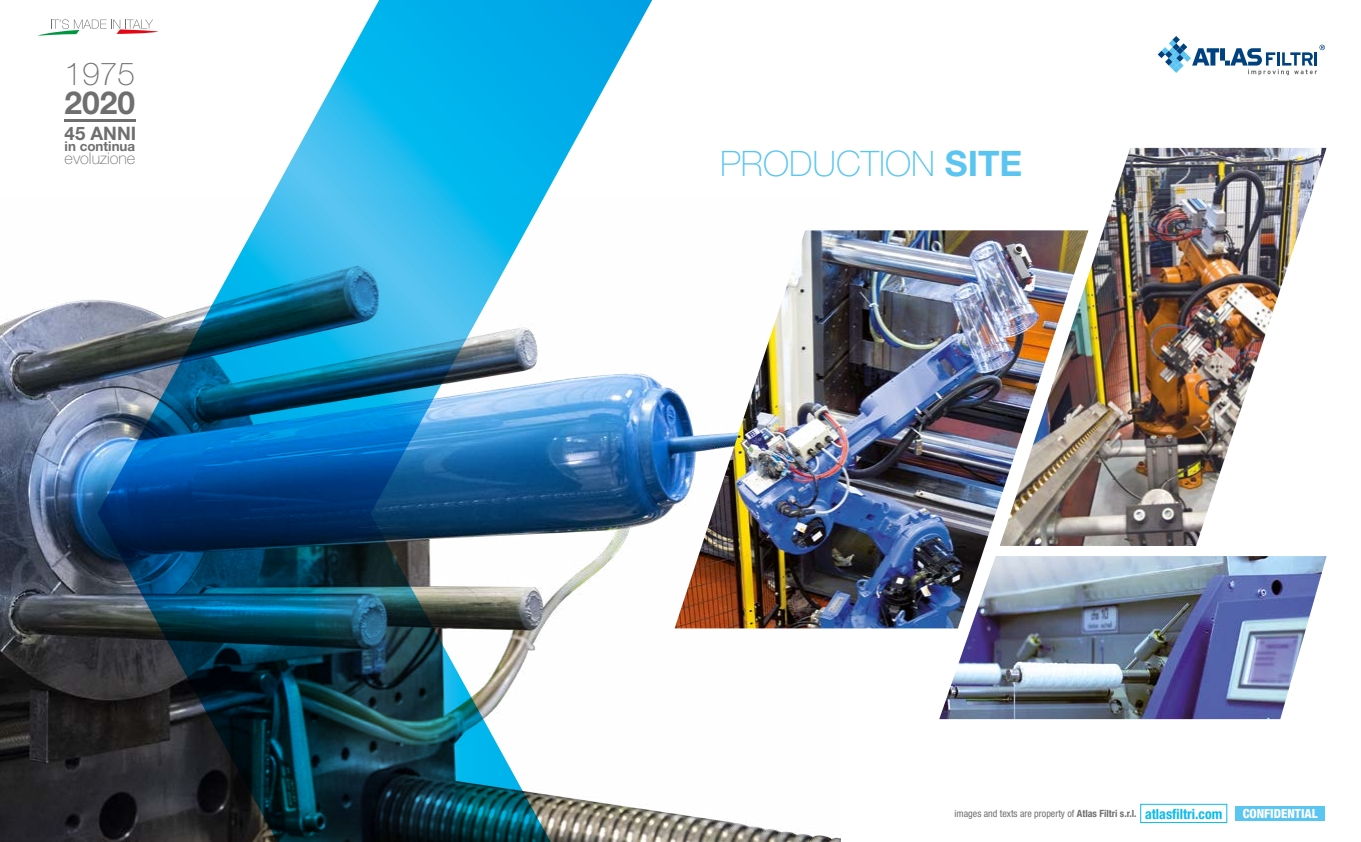
<style>
.page{position:relative;width:1361px;height:842px;background:#fff}
.page>*{position:absolute;margin:0;border:0;box-sizing:border-box;transform-origin:0 0}
.t1{font:100 35.2px "Helvetica Neue";color:#5bc5f2}
.t2{font:100 31.7px "Helvetica Neue";color:#706f6f}
.t3{font:700 31.7px "Helvetica Neue";color:#706f6f}
.t4{font:700 18.6px "Helvetica Neue";color:#706f6f}
.t5{font:100 16.2px "Helvetica Neue";color:#706f6f}
.t6{font:700 13.4px "Helvetica Neue";color:#706f6f}
.t7{font:800 condensed 12.6px "Helvetica Neue";color:#fff}
.t8{font:condensed 10px "Helvetica Neue";color:#706f6f}
.s1{font-weight:700}
.s2{font-weight:700;font-size:14px;color:#0bbbef}
</style>
<div class="page">
<img style="left:0;top:299px;width:840px;height:543px">
<img style="left:1088px;top:148px;width:238px;height:398px">
<img style="left:674px;top:230px;width:414px;height:398px">
<img style="left:97px;top:0;width:573px;height:514px">
<img style="left:97px;top:514px;width:573px;height:328px">
<img style="left:939px;top:556px;width:387px;height:163px">
<div style="left:1235px;top:806px;width:90px;height:15px;background:#5bc5f2"></div>
<div style="left:1140px;top:804px;width:87px;height:19px;border:1px solid #0bbbef"></div>
<svg style="left:38px;top:19px;width:121px;height:17px"></svg>
<svg style="left:1157px;top:36px;width:168px;height:39px"></svg>
<hr style="left:65px;top:119px;width:71px;height:3px;background:#706f6f">
<h2 class="t2" style="left:65px;top:55px;width:72px">1975</h2>
<h2 class="t3" style="left:65px;top:83px;width:72px">2020</h2>
<h3 class="t4" style="left:65px;top:122px;width:73px">45 ANNI</h3>
<h3 class="t6" style="left:65px;top:138px;width:72px">in continua</h3>
<h3 class="t5" style="left:65px;top:149px;width:72px">evoluzione</h3>
<h1 class="t1" style="left:720px;top:143px;width:304px">PRODUCTION <span class="s1">SITE</span></h1>
<p class="t8" style="left:954px;top:808px;width:269px">images and texts are property of <span class="s1">Atlas Filtri s.r.l.</span> <span class="s2">atlasfiltri.com</span></p>
<p class="t7" style="left:1242px;top:805px;width:76px">CONFIDENTIAL</p>
</div>
